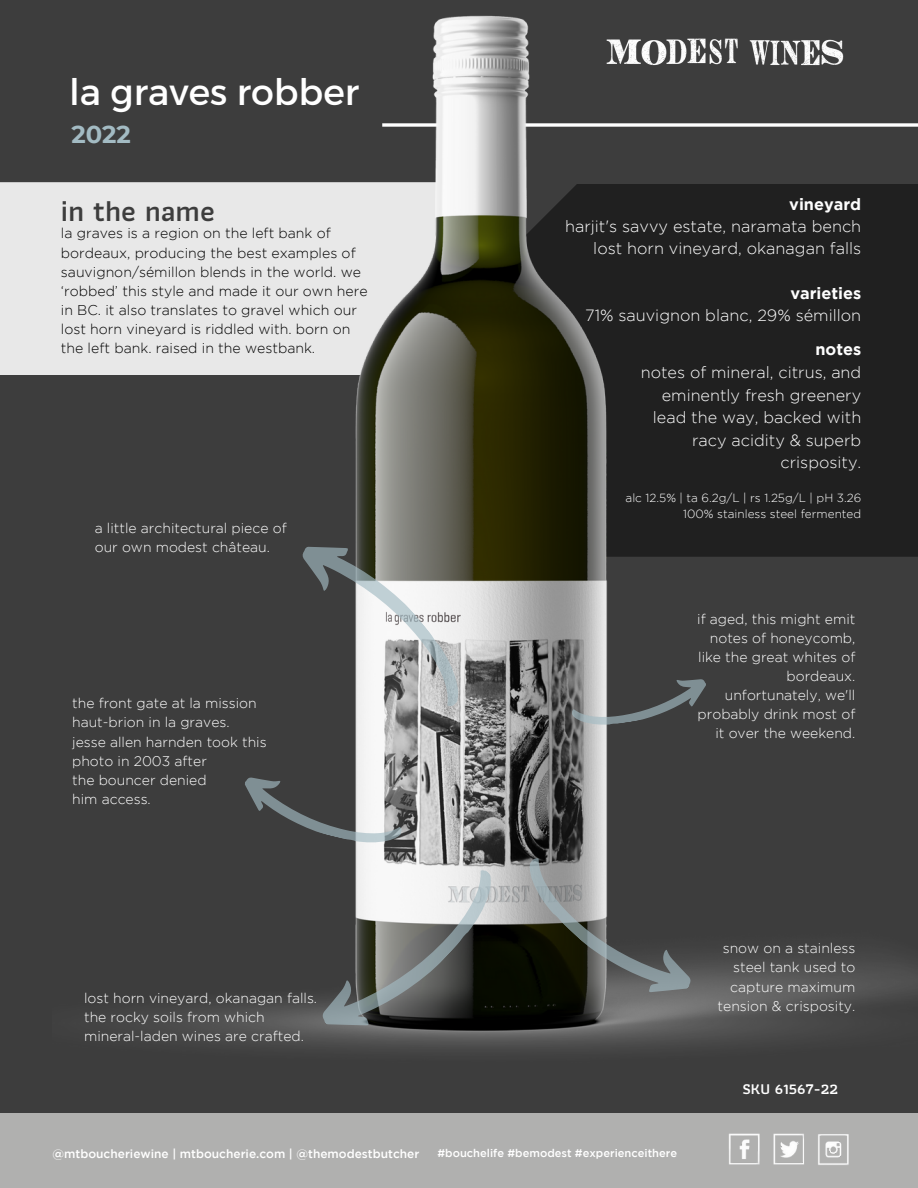
<style>
.page{position:relative;width:918px;height:1188px;background:#3d3d3d}
.page>*{position:absolute;margin:0;border:0;box-sizing:border-box;transform-origin:0 0}
.t1{font:36.45px "Montserrat";color:#fff}
.t2{font:600 29.55px "Athiti";color:#3d3d3d}
.t3{font:700 24.3px "Montserrat";color:#a3bbc3}
.t4{font:300 16.35px/22.2px "Gotham";color:#fdfdfd;text-align:right}
.t5{font:700 16.35px "Gotham";color:#fdfdfd}
.t6{font:300 16.2px/22.6px "Gotham";color:#fdfdfd;text-align:right}
.t7{font:600 15.45px "Athiti";color:#fff}
.t8{font:300 14.1px/19px "Gotham";color:#000}
.t9{font:300 13.95px/19px "Gotham";color:#fff}
.t10{font:300 13.95px/19px "Gotham";color:#fdfdfd;text-align:right}
.t11{font:300 11.85px/15.8px "Gotham";color:#fff;text-align:right}
.t12{font:500 11.85px "Gotham";color:#fff}
.t13{font:500 11.1px "Gotham";color:#fff}
</style>
<div class="page">
<div style="left:0;top:182px;width:53px;height:193px;background:#e8e8e8"></div>
<img style="left:53px;top:15px;width:865px;height:1034px">
<svg style="left:569px;top:675px;width:141px;height:56px"></svg>
<svg style="left:295px;top:521px;width:181px;height:201px"></svg>
<svg style="left:237px;top:772px;width:271px;height:277px"></svg>
<svg style="left:515px;top:842px;width:182px;height:174px"></svg>
<div style="left:0;top:1113px;width:918px;height:75px;background:#b0b0af"></div>
<img style="left:728px;top:1133px;width:121px;height:32px">
<img style="left:606px;top:37px;width:239px;height:30px">
<h1 class="t1" style="left:69px;top:68px;width:292px">la graves robber</h1>
<h3 class="t3" style="left:71px;top:119px;width:61px">2022</h3>
<h2 class="t2" style="left:61px;top:187px;width:156px">in the name</h2>
<p class="t5" style="left:789px;top:198px;width:73px">vineyard</p>
<p class="t4" style="left:565px;top:216px;width:298px">harjit's savvy estate, naramata bench lost horn vineyard, okanagan falls</p>
<p class="t5" style="left:790px;top:287px;width:72px">varieties</p>
<p class="t4" style="left:585px;top:305px;width:278px">71% sauvignon blanc, 29% sémillon</p>
<p class="t5" style="left:815px;top:343px;width:47px">notes</p>
<p class="t6" style="left:641px;top:362px;width:222px">notes of mineral, citrus, and eminently fresh greenery lead the way, backed with racy acidity &amp; superb crisposity.</p>
<p class="t11" style="left:626px;top:491px;width:237px">alc 12.5% | ta 6.2g/L | rs 1.25g/L | pH 3.26<br>100% stainless steel fermented</p>
<p class="t8" style="left:61px;top:225px;width:308px">la graves is a region on the left bank of bordeaux, producing the best examples of sauvignon/sémillon blends in the world. we ‘robbed’ this style and made it our own here in BC. it also translates to gravel which our lost horn vineyard is riddled with. born on the left bank. raised in the westbank.</p>
<p class="t9" style="left:95px;top:519px;width:193px">a little architectural piece of our own modest château.</p>
<p class="t9" style="left:72px;top:695px;width:196px">the front gate at la mission haut-brion in la graves. jesse allen harnden took this photo in 2003 after<br>the bouncer denied<br>him access.</p>
<p class="t9" style="left:697px;top:610px;width:160px;text-align:right">if aged, this might emit notes of honeycomb, like the great whites of bordeaux. unfortunately, we'll probably drink most of it over the weekend.</p>
<p class="t9" style="left:84px;top:989px;width:235px">lost horn vineyard, okanagan falls. the rocky soils from which mineral-laden wines are crafted.</p>
<p class="t12" style="left:53px;top:1149px;width:368px">@mtboucheriewine | mtboucherie.com | @themodestbutcher</p>
<p class="t13" style="left:437px;top:1149px;width:241px">#bouchelife #bemodest #experienceithere</p>
<p class="t10" style="left:718px;top:940px;width:139px">snow on a stainless steel tank used to capture maximum tension &amp; crisposity.</p>
<p class="t7" style="left:743px;top:1076px;width:97px">SKU 61567-22</p>
</div>
